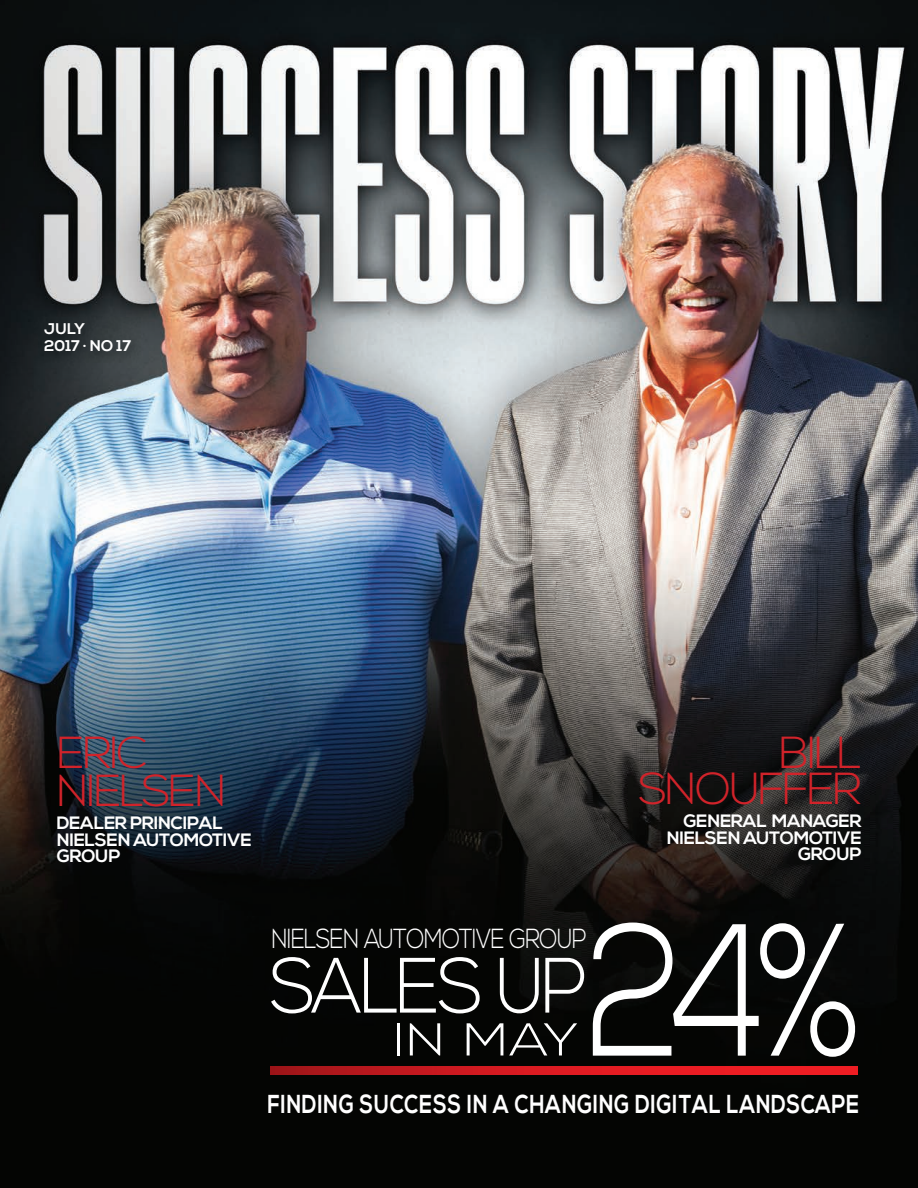
<style>
.page{position:relative;width:918px;height:1188px;background:#fff}
.page>*{position:absolute;margin:0;border:0;box-sizing:border-box;transform-origin:0 0}
.t1{font:300 187.8px "Nexa";color:#fff;scale:.78 1}
.t2{font:300 78.15px "Nexa";letter-spacing:-.055em;color:#fff;scale:.93 1}
.t3{font:300 45.9px "Nexa";color:#fff;scale:1.21 1}
.t4{font:300 44.85px/38.4px "Nexa";letter-spacing:-.05em;color:#d1232a}
.t5{font:300 27.6px "Nexa";letter-spacing:-.04em;color:#fff;scale:.84 1}
.t6{font:700 25.95px "Nexa";letter-spacing:.03em;color:#fff;scale:.8 1}
.t7{font:700 17.85px/16.5px "Nexa";letter-spacing:-.02em;color:#fff}
.t8{font:700 15.45px/17.1px "Nexa";color:#fff}
</style>
<div class="page">
<img style="left:0;top:0;width:918px;height:1188px">
<img style="left:39px;top:318px;width:102px;height:45px">
<svg style="left:270px;top:1067px;width:588px;height:7px;background:#d51a20"></svg>
<p class="t8" style="left:44px;top:320px;width:89px">JULY<br>2017 · NO 17</p>
<h3 class="t4" style="left:57px;top:735px;width:171px">ERIC<br>NIELSEN</h3>
<p class="t7" style="left:57px;top:816px;width:196px">DEALER PRINCIPAL<br>NIELSEN AUTOMOTIVE<br>GROUP</p>
<h3 class="t4" style="left:639px;top:736px;width:225px;line-height:36.3px;text-align:right">BILL<br>SNOUFFER</h3>
<p class="t7" style="left:667px;top:814px;width:196px;text-align:right">GENERAL MANAGER<br>NIELSEN AUTOMOTIVE<br>GROUP</p>
<h1 class="t1" style="left:587px;top:883px;width:356px">24%</h1>
<h3 class="t5" style="left:271px;top:923px;width:377px">NIELSEN AUTOMOTIVE GROUP</h3>
<h2 class="t2" style="left:270px;top:941px;width:344px">SALES UP</h2>
<h3 class="t3" style="left:393px;top:1013px;width:155px">IN MAY</h3>
<h3 class="t6" style="left:267px;top:1089px;width:741px">FINDING SUCCESS IN A CHANGING DIGITAL LANDSCAPE</h3>
</div>
